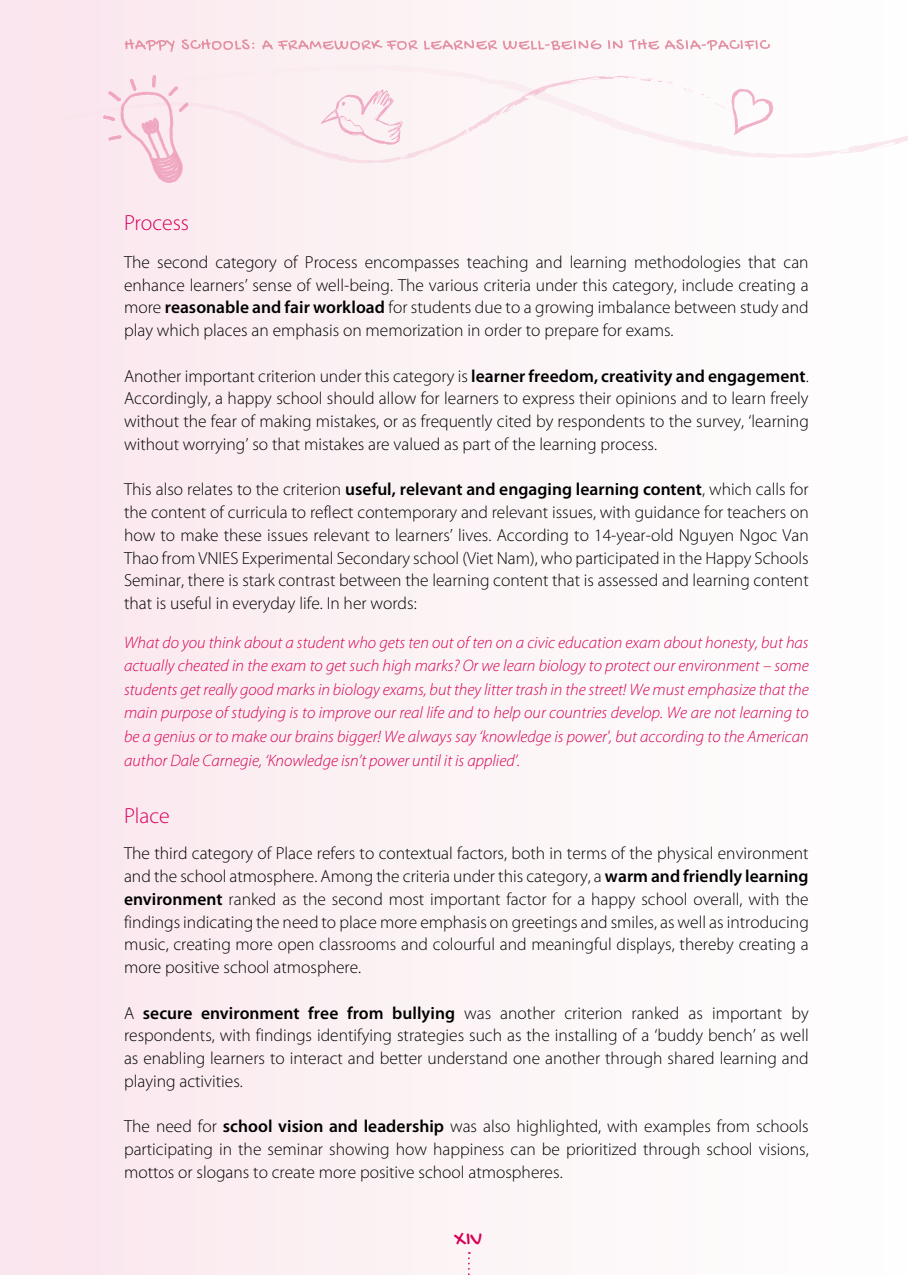
<style>
.page{position:relative;width:908px;height:1275px;background:#fff}
.page>*{position:absolute;margin:0;border:0;box-sizing:border-box;transform-origin:0 0}
.t1{font:300 21.88px "Myriad Pro";color:#d6005b}
.t2{font:21px "Gochi Hand";color:#d50054}
.t3{font:300 17.5px/22.8px "Myriad Pro";color:#000;text-align:justify}
.t4{font:italic 300 16.62px/23.6px "Myriad Pro";color:#d50054;text-align:justify}
.s1{font-weight:600}
</style>
<div class="page">
<div style="left:0;top:0;width:492px;height:1275px;background:#fbedf1"></div>
<div style="left:0;top:75px;width:492px;height:102px;background:#fbeef1"></div>
<svg style="left:468px;top:1252px;width:2px;height:23px"></svg>
<svg style="left:103px;top:158px;width:86px;height:25px;background:#f7d7e2"></svg>
<svg style="left:13px;top:51px;width:895px;height:107px;fill:#fbf2f4"></svg>
<svg style="left:834px;top:151px;width:11px;height:4px"></svg>
<svg style="left:606px;top:76px;width:167px;height:67px"></svg>
<svg style="left:588px;top:118px;width:6px;height:3px"></svg>
<svg style="left:314px;top:90px;width:91px;height:71px"></svg>
<svg style="left:125px;top:39px;width:645px;height:13px"></svg>
<p class="t1" style="left:124px;top:209px;width:67px">Process</p>
<p class="t3" style="left:124px;top:250px;width:686px">The second category of Process encompasses teaching and learning methodologies that can enhance learners’ sense of well-being. The various criteria under this category, include creating a more <span class="s1">reasonable and fair workload</span> for students due to a growing imbalance between study and play which places an emphasis on memorization in order to prepare for exams.</p>
<p class="t3" style="left:124px;top:364px;width:686px">Another important criterion under this category is <span class="s1">learner freedom, creativity and engagement</span>.<br>Accordingly, a happy school should allow for learners to express their opinions and to learn freely without the fear of making mistakes, or as frequently cited by respondents to the survey, ‘learning without worrying’ so that mistakes are valued as part of the learning process.</p>
<p class="t3" style="left:124px;top:478px;width:686px">This also relates to the criterion <span class="s1">useful, relevant and engaging learning content</span>, which calls for the content of curricula to reflect contemporary and relevant issues, with guidance for teachers on how to make these issues relevant to learners’ lives. According to 14-year-old Nguyen Ngoc Van Thao from VNIES Experimental Secondary school (Viet Nam), who participated in the Happy Schools Seminar, there is stark contrast between the learning content that is assessed and learning content that is useful in everyday life. In her words:</p>
<p class="t4" style="left:124px;top:630px;width:686px">What do you think about a student who gets ten out of ten on a civic education exam about honesty, but has actually cheated in the exam to get such high marks? Or we learn biology to protect our environment – some students get really good marks in biology exams, but they litter trash in the street! We must emphasize that the main purpose of studying is to improve our real life and to help our countries develop. We are not learning to be a genius or to make our brains bigger! We always say ‘knowledge is power', but according to the American author Dale Carnegie, ‘Knowledge isn’t power until it is applied’.</p>
<p class="t1" style="left:124px;top:802px;width:47px">Place</p>
<p class="t3" style="left:124px;top:842px;width:686px">The third category of Place refers to contextual factors, both in terms of the physical environment and the school atmosphere. Among the criteria under this category, a <span class="s1">warm and friendly learning environment</span> ranked as the second most important factor for a happy school overall, with the findings indicating the need to place more emphasis on greetings and smiles, as well as introducing music, creating more open classrooms and colourful and meaningful displays, thereby creating a more positive school atmosphere.</p>
<p class="t3" style="left:124px;top:1001px;width:686px">A <span class="s1">secure environment free from bullying</span> was another criterion ranked as important by respondents, with findings identifying strategies such as the installing of a ‘buddy bench’ as well as enabling learners to interact and better understand one another through shared learning and playing activities.</p>
<p class="t3" style="left:124px;top:1115px;width:686px">The need for <span class="s1">school vision and leadership</span> was also highlighted, with examples from schools participating in the seminar showing how happiness can be prioritized through school visions, mottos or slogans to create more positive school atmospheres.</p>
<p class="t2" style="left:454px;top:1228px;width:29px">XIV</p>
</div>
